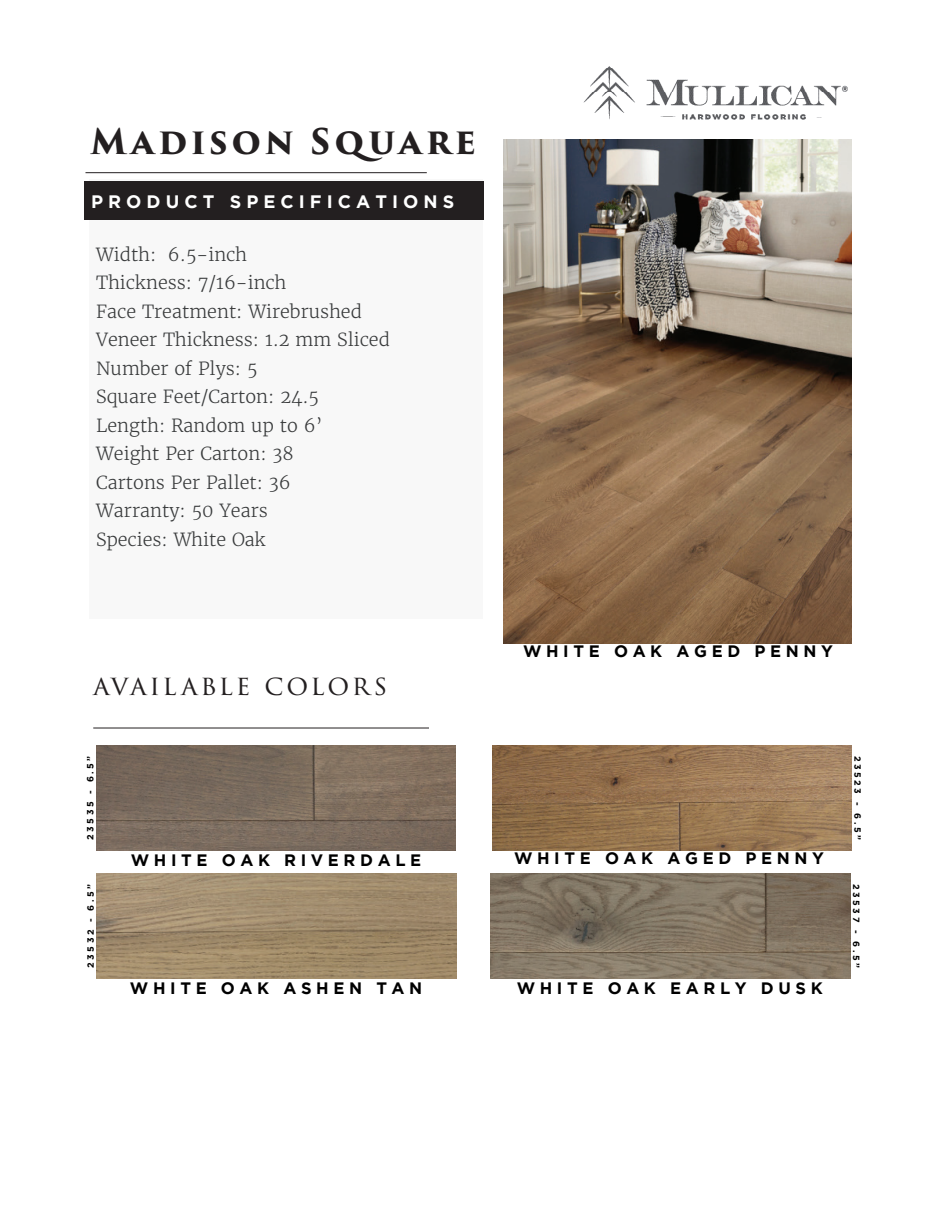
<style>
.page{position:relative;width:945px;height:1215px;background:#fff}
.page>*{position:absolute;margin:0;border:0;box-sizing:border-box;transform-origin:0 0}
.t1{font:700 34.5px "Trajan Pro 3";letter-spacing:.1em;color:#231f20}
.t2{font:27px "Trajan Pro 3";letter-spacing:.1em;color:#231f20}
.t3{font:300 18px/28.5px "Merriweather";color:#383a3b}
.t4{font:700 18px "Gotham";letter-spacing:.28em;color:#fff}
.t5{font:700 16.5px "Gotham";letter-spacing:.28em;color:#000}
.t6{font:700 9px "Gotham";letter-spacing:.28em;color:#000}
</style>
<div class="page">
<img style="left:562px;top:66px;width:290px;height:74px">
<hr style="left:86px;top:172px;width:341px;height:1px;background:#231f20">
<div style="left:89px;top:179px;width:394px;height:440px;background:#f8f8f8"></div>
<div style="left:84px;top:181px;width:400px;height:39px;background:#231f20"></div>
<hr style="left:93px;top:728px;width:336px;height:1px;background:#231f20">
<img style="left:492px;top:745px;width:360px;height:105px">
<img style="left:490px;top:873px;width:360px;height:105px">
<img style="left:96px;top:873px;width:360px;height:105px">
<img style="left:96px;top:745px;width:360px;height:105px">
<img style="left:503px;top:140px;width:349px;height:503px">
<h1 class="t1" style="left:91px;top:115px;width:387px">Madison Square</h1>
<p class="t4" style="left:91px;top:191px;width:365px">PRODUCT SPECIFICATIONS</p>
<p class="t3" style="left:96px;top:240px;width:295px">Width: 6.5-inch<br>Thickness: 7/16-inch<br>Face Treatment: Wirebrushed<br>Veneer Thickness: 1.2 mm Sliced<br>Number of Plys: 5<br>Square Feet/Carton: 24.5<br>Length: Random up to 6’<br>Weight Per Carton: 38<br>Cartons Per Pallet: 36<br>Warranty: 50 Years<br>Species: White Oak</p>
<h2 class="t2" style="left:93px;top:667px;width:296px">AVAILABLE COLORS</h2>
<p class="t6" style="left:85px;top:840px;width:85px;rotate:-90deg">23535 - 6.5”</p>
<p class="t5" style="left:131px;top:851px;width:292px">WHITE OAK RIVERDALE</p>
<p class="t5" style="left:523px;top:642px;width:311px">WHITE OAK AGED PENNY</p>
<p class="t5" style="left:514px;top:848px;width:311px">WHITE OAK AGED PENNY</p>
<p class="t6" style="left:863px;top:756px;width:85px;rotate:90deg">23523 - 6.5”</p>
<p class="t6" style="left:85px;top:968px;width:85px;rotate:-90deg">23532 - 6.5”</p>
<p class="t6" style="left:862px;top:884px;width:85px;rotate:90deg">23537 - 6.5”</p>
<p class="t5" style="left:130px;top:979px;width:294px">WHITE OAK ASHEN TAN</p>
<p class="t5" style="left:517px;top:979px;width:308px">WHITE OAK EARLY DUSK</p>
</div>
